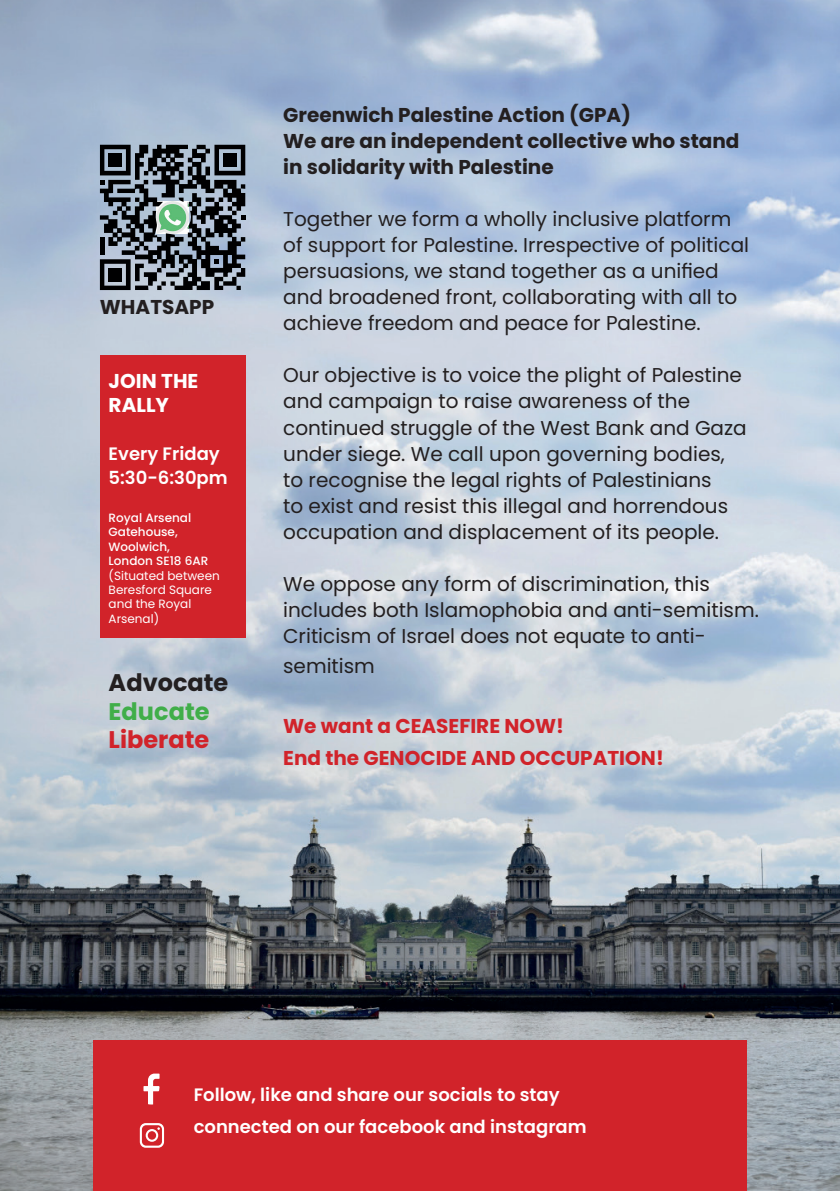
<style>
.page{position:relative;width:840px;height:1191px;background:#fff}
.page>*{position:absolute;margin:0;border:0;box-sizing:border-box;transform-origin:0 0}
.t1{font:700 24px "Poppins";color:#231f20}
.t2{font:700 24px "Poppins";color:#d1232a}
.t3{font:700 24px "Poppins";color:#40ae49}
.t4{font:20px/26px "Poppins";color:#231f20}
.t5{font:700 20px/26px "Poppins";color:#231f20}
.t6{font:700 20px/32px "Poppins";color:#d1232a}
.t7{font:700 20px/24px "Poppins";color:#fff}
.t8{font:600 18px/32px "Poppins";color:#fff}
.t9{font:12px/14.4px "Poppins";color:#fff}
.t10{font:500 12px/14.4px "Poppins";color:#fff}
</style>
<div class="page">
<img style="left:0;top:0;width:839px;height:1191px">
<div style="left:93px;top:1040px;width:653px;height:151px;background:#d1232a"></div>
<div style="left:100px;top:355px;width:145px;height:283px;background:#d1232a"></div>
<svg style="left:100px;top:145px;width:145px;height:145px;background:#5b656c"></svg>
<div style="left:108px;top:153px;width:14px;height:14px;background:#000001"></div>
<div style="left:223px;top:153px;width:13px;height:14px;background:#000001"></div>
<div style="left:108px;top:268px;width:14px;height:13px;background:#000001"></div>
<img style="left:187px;top:202px;width:2px;height:26px">
<svg style="left:143px;top:1073px;width:16px;height:31px"></svg>
<svg style="left:140px;top:1123px;width:24px;height:24px"></svg>
<p class="t5" style="left:100px;top:294px;width:116px">WHATSAPP</p>
<p class="t7" style="left:109px;top:369px;width:91px">JOIN THE<br>RALLY</p>
<p class="t8" style="left:109px;top:441px;width:120px;line-height:24px">Every Friday<br>5:30-6:30pm</p>
<p class="t10" style="left:109px;top:510px;width:101px">Royal Arsenal<br>Gatehouse,<br>Woolwich,<br>London SE18 6AR</p>
<p class="t9" style="left:109px;top:568px;width:113px">(Situated between<br>Beresford Square and the Royal<br>Arsenal)</p>
<p class="t1" style="left:109px;top:668px;width:121px">Advocate</p>
<p class="t3" style="left:109px;top:697px;width:102px">Educate</p>
<p class="t2" style="left:109px;top:726px;width:102px">Liberate</p>
<p class="t5" style="left:283px;top:102px;width:457px">Greenwich Palestine Action (GPA)<br>We are an independent collective who stand in solidarity with Palestine</p>
<p class="t4" style="left:283px;top:206px;width:467px">Together we form a wholly inclusive platform of support for Palestine. Irrespective of political persuasions, we stand together as a unified and broadened front, collaborating with all to achieve freedom and peace for Palestine.</p>
<p class="t4" style="left:283px;top:362px;width:465px">Our objective is to voice the plight of Palestine and campaign to raise awareness of the continued struggle of the West Bank and Gaza under siege. We call upon governing bodies, to recognise the legal rights of Palestinians<br>to exist and resist this illegal and horrendous occupation and displacement of its people.</p>
<p class="t4" style="left:283px;top:570px;width:477px">We oppose any form of discrimination, this includes both Islamophobia and anti-semitism.<br>Criticism of Israel does not equate to anti-</p>
<p class="t4" style="left:283px;top:652px;width:93px">semitism</p>
<p class="t6" style="left:283px;top:710px;width:382px">We want a CEASEFIRE NOW!<br>End the GENOCIDE AND OCCUPATION!</p>
<p class="t8" style="left:193px;top:1079px;width:394px">Follow, like and share our socials to stay connected on our facebook and instagram</p>
</div>
